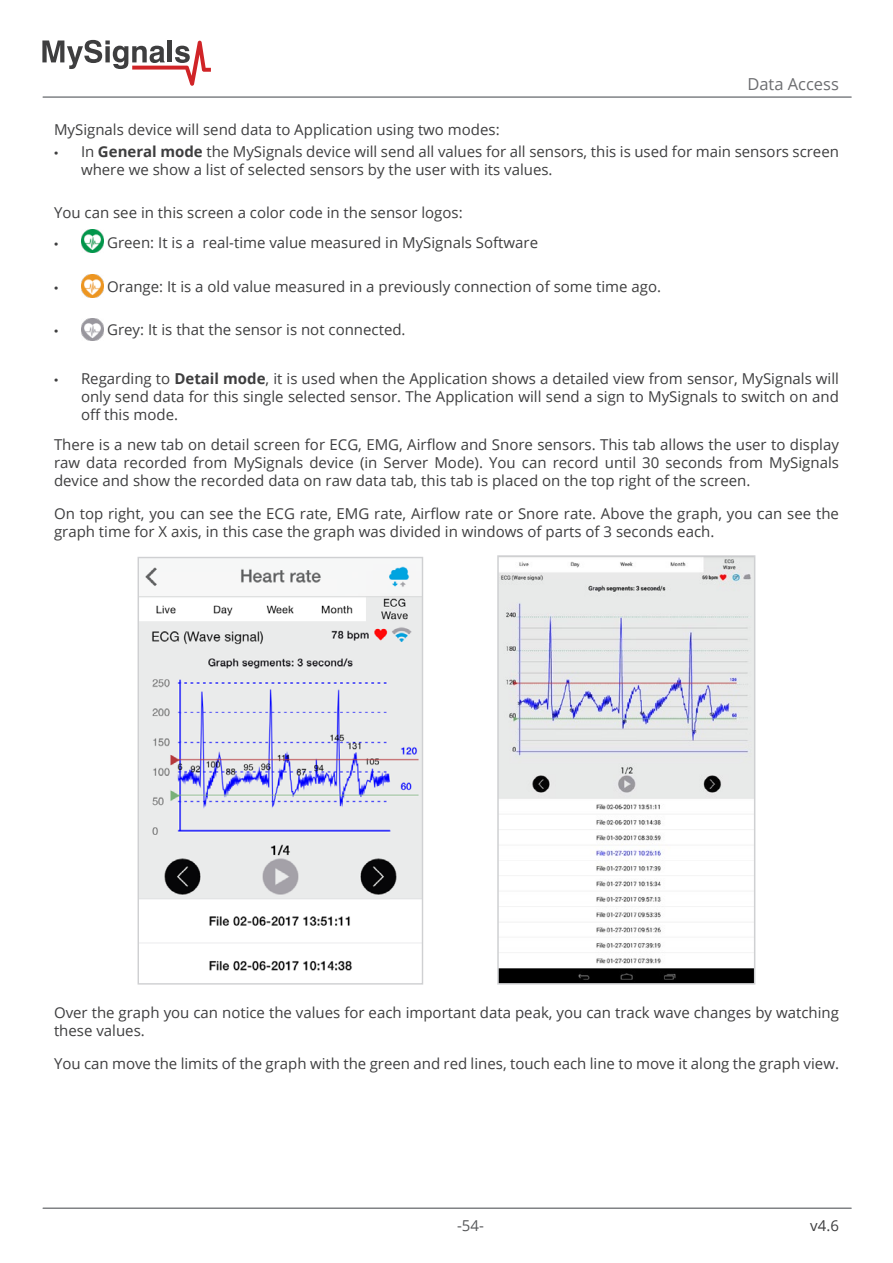
<style>
.page{position:relative;width:893px;height:1263px;background:#fff}
.page>*{position:absolute;margin:0;border:0;box-sizing:border-box;transform-origin:0 0}
.t1{font:16.5px "Open Sans";color:#6c6d70}
.t2{font:15px/18px "Open Sans";color:#3e3e3f}
.t3{font:15px "Open Sans";color:#57585a}
.t4{font:15px "Myriad Pro";color:#3e3e3f}
.s1{font-family:"Myriad Pro"}
.s2{font-weight:700}
</style>
<div class="page">
<hr style="left:43px;top:96px;width:808px;height:2px;background:#808285">
<hr style="left:43px;top:1207px;width:808px;height:2px;background:#808285">
<svg style="left:42px;top:40px;width:169px;height:46px"></svg>
<img style="left:81px;top:230px;width:22px;height:22px">
<img style="left:81px;top:275px;width:22px;height:22px">
<img style="left:81px;top:318px;width:22px;height:23px">
<img style="left:140px;top:566px;width:281px;height:405px">
<div style="left:138px;top:557px;width:285px;height:427px;border:1px solid #cfd0d2"></div>
<img style="left:500px;top:558px;width:252px;height:423px">
<div style="left:497px;top:555px;width:258px;height:429px;border:2px solid #cfd0d2"></div>
<p class="t1" style="left:747px;top:72px;width:93px">Data Access</p>
<p class="t2" style="left:54px;top:120px;width:447px">MySignals device will send data to Application using two modes:</p>
<p class="t2" style="left:81px;top:142px;width:759px;text-indent:-27px"><span class="s1">•</span> In <span class="s2">General mode</span> the MySignals device will send all values for all sensors, this is used for main sensors screen where we show a list of selected sensors by the user with its values.</p>
<p class="t2" style="left:54px;top:204px;width:410px">You can see in this screen a color code in the sensor logos:</p>
<p class="t4" style="left:54px;top:234px;width:6px">•</p>
<p class="t2" style="left:107px;top:233px;width:432px">Green: It is a real-time value measured in MySignals Software</p>
<p class="t4" style="left:54px;top:277px;width:6px">•</p>
<p class="t2" style="left:107px;top:277px;width:555px">Orange: It is a old value measured in a previously connection of some time ago.</p>
<p class="t4" style="left:54px;top:321px;width:6px">•</p>
<p class="t2" style="left:107px;top:321px;width:300px">Grey: It is that the sensor is not connected.</p>
<p class="t2" style="left:81px;top:369px;width:759px;text-align:justify;text-indent:-27px"><span class="s1">•</span> Regarding to <span class="s2">Detail mode</span>, it is used when the Application shows a detailed view from sensor, MySignals will only send data for this single selected sensor. The Application will send a sign to MySignals to switch on and off this mode.</p>
<p class="t2" style="left:54px;top:435px;width:786px;text-align:justify">There is a new tab on detail screen for ECG, EMG, Airflow and Snore sensors. This tab allows the user to display raw data recorded from MySignals device (in Server Mode). You can record until 30 seconds from MySignals device and show the recorded data on raw data tab, this tab is placed on the top right of the screen.</p>
<p class="t2" style="left:54px;top:504px;width:786px">On top right, you can see the ECG rate, EMG rate, Airflow rate or Snore rate. Above the graph, you can see the graph time for X axis, in this case the graph was divided in windows of parts of 3 seconds each.</p>
<p class="t2" style="left:54px;top:1003px;width:786px">Over the graph you can notice the values for each important data peak, you can track wave changes by watching these values.</p>
<p class="t2" style="left:54px;top:1054px;width:786px">You can move the limits of the graph with the green and red lines, touch each line to move it along the graph view.</p>
<p class="t3" style="left:457px;top:1215px;width:28px">-54-</p>
<p class="t2" style="left:810px;top:1216px;width:30px">v4.6</p>
</div>
